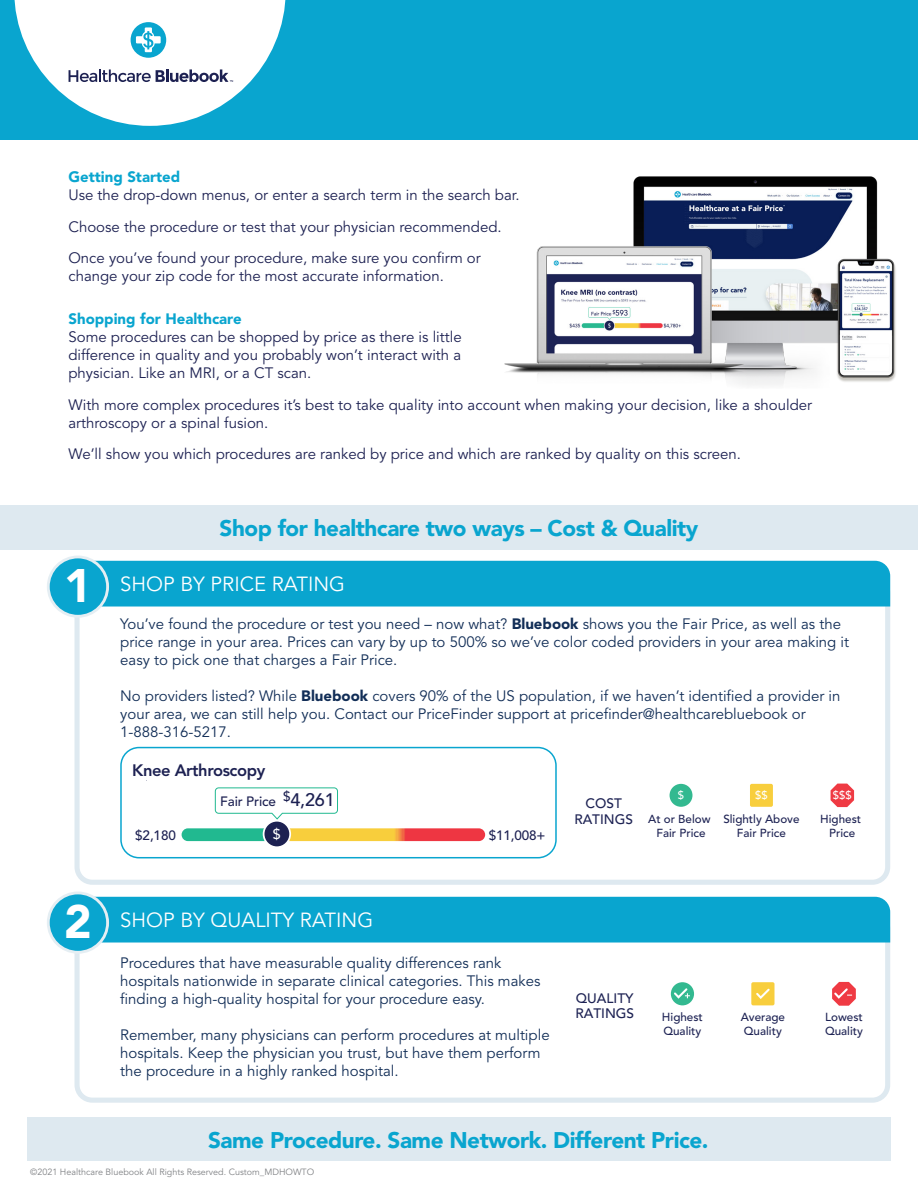
<style>
.page{position:relative;width:918px;height:1188px;background:#fff}
.page>*{position:absolute;margin:0;border:0;box-sizing:border-box;transform-origin:0 0}
.t1{font:900 46.65px "Avenir LT Std";color:#fff}
.t2{font:900 22.5px "Avenir LT Std";letter-spacing:-.02em;color:#09a5cf}
.t3{font:800 21.45px "Avenir LT Std";letter-spacing:-.02em;color:#1d2152}
.t4{font:20.4px "Avenir LT Std";color:#fff}
.t5{font:800 16.5px "Avenir LT Std";letter-spacing:-.025em;color:#1d2152}
.t6{font:15px/18px "Avenir LT Std";color:#122e57}
.t7{font:15px/18px "Avenir LT Std";color:#1d2152}
.t8{font:900 15px "Avenir LT Std";color:#09a5cf}
.t9{font:500 14.25px "Avenir LT Std";color:#fff}
.t10{font:500 13.65px/15.1px "Avenir LT Std";color:#1e2354;text-align:center}
.t11{font:500 13.5px "Avenir LT Std";letter-spacing:-.01em;color:#1d2152}
.t12{font:500 13.2px "Avenir LT Std";letter-spacing:-.01em;color:#1d2152}
.t13{font:500 12.9px "Avenir LT Std";letter-spacing:-.02em;color:#1d2152}
.t14{font:500 11.7px/14px "Avenir LT Std";color:#1e2354}
.t15{font:500 11.55px/14px "Avenir LT Std";color:#1e2354;text-align:center}
.t16{font:500 11.25px "Avenir LT Std";color:#fff}
.t17{font:9px "Avenir LT Std";color:#808285}
.s1{font-weight:900}
.s2{font-size:18px}
.s3{font-size:19.65px}
</style>
<div class="page">
<div style="left:0;top:0;width:918px;height:139px;background:#09a5cf"></div>
<svg style="left:14px;top:0;width:272px;height:126px"></svg>
<div style="left:75px;top:575px;width:815px;height:310px;border:5px solid #dee9f0;border-radius:15px"></div>
<div style="left:75px;top:911px;width:815px;height:192px;border:5px solid #dee9f0;border-radius:15px"></div>
<div style="left:0;top:505px;width:918px;height:45px;background:#dee9f0"></div>
<div style="left:94px;top:561px;width:796px;height:46px;background:#09a5cf"></div>
<div style="left:94px;top:897px;width:796px;height:46px;background:#09a5cf"></div>
<div style="left:48px;top:557px;width:60px;height:59px;background:#09a5cf;border-radius:50%"></div>
<div style="left:47px;top:556px;width:62px;height:62px;border:3px solid #e5eef3;border-radius:50%"></div>
<div style="left:48px;top:893px;width:60px;height:59px;background:#09a5cf;border-radius:50%"></div>
<div style="left:47px;top:892px;width:62px;height:62px;border:3px solid #e5eef3;border-radius:50%"></div>
<svg style="left:182px;top:787px;width:303px;height:60px"></svg>
<div style="left:120px;top:747px;width:437px;height:111px;border:2px solid #09a5cf;border-radius:18px"></div>
<div style="left:27px;top:1118px;width:864px;height:43px;background:#dee9f0"></div>
<img style="left:504px;top:176px;width:392px;height:209px">
<div style="left:670px;top:784px;width:22px;height:23px;background:#33b990;border-radius:50%"></div>
<div style="left:750px;top:784px;width:23px;height:23px;background:#f8ce3d;border-radius:2px"></div>
<svg style="left:831px;top:784px;width:23px;height:23px"></svg>
<div style="left:751px;top:982px;width:24px;height:23px;background:#f8ce3d;border-radius:2px"></div>
<svg style="left:756px;top:988px;width:14px;height:11px"></svg>
<div style="left:671px;top:982px;width:23px;height:23px;background:#33b990;border-radius:50%"></div>
<svg style="left:672px;top:986px;width:18px;height:14px"></svg>
<svg style="left:832px;top:982px;width:24px;height:24px"></svg>
<p class="t8" style="left:68px;top:168px;width:113px">Getting Started</p>
<p class="t7" style="left:68px;top:186px;width:453px">Use the drop-down menus, or enter a search term in the search bar.</p>
<p class="t7" style="left:68px;top:218px;width:435px">Choose the procedure or test that your physician recommended.</p>
<p class="t7" style="left:68px;top:249px;width:414px">Once you’ve found your procedure, make sure you confirm or change your zip code for the most accurate information.</p>
<p class="t8" style="left:68px;top:310px;width:175px">Shopping for Healthcare</p>
<p class="t7" style="left:68px;top:329px;width:395px;text-align:justify">Some procedures can be shopped by price as there is little difference in quality and you probably won’t interact with a physician. Like an MRI, or a CT scan.</p>
<p class="t7" style="left:68px;top:396px;width:745px">With more complex procedures it’s best to take quality into account when making your decision, like a shoulder arthroscopy or a spinal fusion.</p>
<p class="t7" style="left:68px;top:446px;width:674px">We’ll show you which procedures are ranked by price and which are ranked by quality on this screen.</p>
<p class="t1" style="left:64px;top:557px;width:29px">1</p>
<p class="t1" style="left:64px;top:893px;width:29px">2</p>
<p class="t2" style="left:220px;top:515px;width:480px">Shop for healthcare two ways – Cost &amp; Quality</p>
<p class="t4" style="left:120px;top:573px;width:226px">SHOP BY PRICE RATING</p>
<p class="t6" style="left:120px;top:615px;width:730px">You’ve found the procedure or test you need – now what? <span class="s1">Bluebook</span> shows you the Fair Price, as well as the price range in your area. Prices can vary by up to 500% so we’ve color coded providers in your area making it easy to pick one that charges a Fair Price.</p>
<p class="t6" style="left:120px;top:687px;width:722px">No providers listed? While <span class="s1">Bluebook</span> covers 90% of the US population, if we haven’t identified a provider in your area, we can still help you. Contact our PriceFinder support at pricefinder@healthcarebluebook or<br>1-888-316-5217.</p>
<p class="t5" style="left:132px;top:760px;width:135px">Knee Arthroscopy</p>
<p class="t11" style="left:220px;top:793px;width:116px">Fair Price $<span class="s2">4,261</span></p>
<p class="t11" style="left:135px;top:827px;width:42px">$2,180</p>
<p class="t11" style="left:489px;top:827px;width:58px">$11,008+</p>
<p class="t3" style="left:132px;top:761px;width:96px">Knee MRI</p>
<p class="t13" style="left:222px;top:796px;width:104px">Fair Price <sup>$</sup><span class="s3">593</span></p>
<p class="t9" style="left:273px;top:826px;width:9px">$</p>
<p class="t12" style="left:149px;top:827px;width:31px">$435</p>
<p class="t12" style="left:488px;top:827px;width:49px">$4,780+</p>
<p class="t10" style="left:574px;top:796px;width:60px">COST<br>RATINGS</p>
<p class="t16" style="left:678px;top:789px;width:8px">$</p>
<p class="t15" style="left:648px;top:813px;width:64px">At or Below<br>Fair Price</p>
<p class="t16" style="left:755px;top:789px;width:14px">$$</p>
<p class="t15" style="left:723px;top:813px;width:78px">Slightly Above<br>Fair Price</p>
<p class="t16" style="left:833px;top:789px;width:20px">$$$</p>
<p class="t15" style="left:820px;top:813px;width:42px">Highest<br>Price</p>
<p class="t4" style="left:120px;top:909px;width:255px">SHOP BY QUALITY RATING</p>
<p class="t6" style="left:120px;top:954px;width:422px">Procedures that have measurable quality differences rank hospitals nationwide in separate clinical categories. This makes finding a high-quality hospital for your procedure easy.</p>
<p class="t6" style="left:120px;top:1026px;width:431px">Remember, many physicians can perform procedures at multiple hospitals. Keep the physician you trust, but have them perform the procedure in a highly ranked hospital.</p>
<p class="t10" style="left:575px;top:991px;width:60px;text-align:left">QUALITY<br>RATINGS</p>
<p class="t14" style="left:662px;top:1010px;width:42px">Highest<br>Quality</p>
<p class="t14" style="left:741px;top:1010px;width:46px">Average<br>Quality</p>
<p class="t14" style="left:825px;top:1010px;width:39px">Lowest<br>Quality</p>
<p class="t2" style="left:208px;top:1126px;width:502px">Same Procedure. Same Network. Different Price.</p>
<p class="t17" style="left:30px;top:1166px;width:286px">©2021 Healthcare Bluebook All Rights Reserved. Custom_MDHOWTO</p>
</div>
